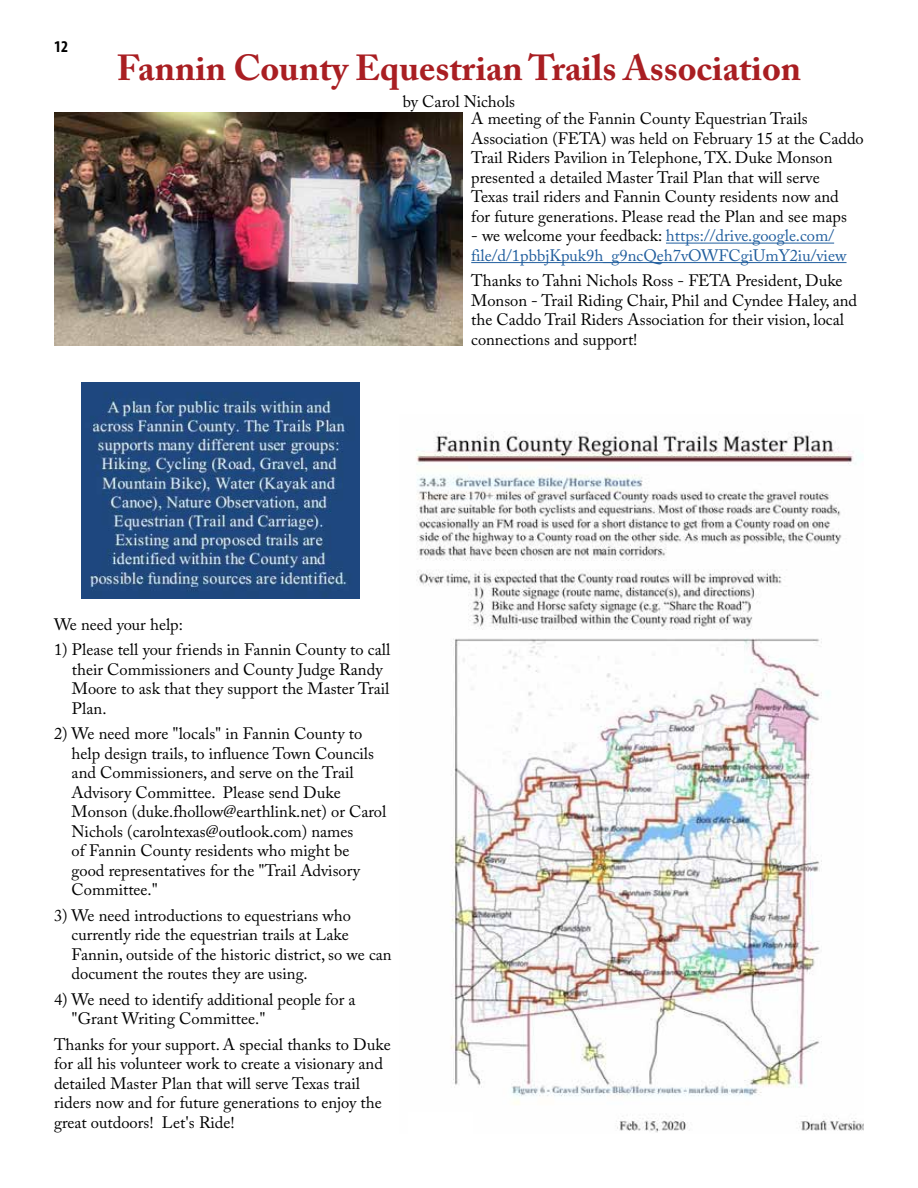
<style>
.page{position:relative;width:918px;height:1188px;background:#fff}
.page>*{position:absolute;margin:0;border:0;box-sizing:border-box;transform-origin:0 0}
.t1{font:700 36px "Adobe Caslon Pro";color:#a91e22}
.t2{font:16.5px/19.5px "Adobe Caslon Pro";color:#000}
.t3{font:16.5px/19.5px "Adobe Caslon Pro";color:#215e9e}
.t4{font:700 condensed 16.5px "Myriad Pro";color:#000}
.s1{color:#000}
</style>
<div class="page">
<hr style="left:666px;top:243px;width:168px;height:1px;background:#215e9e">
<hr style="left:471px;top:262px;width:376px;height:1px;background:#215e9e">
<img style="left:54px;top:112px;width:408px;height:234px">
<img style="left:81px;top:382px;width:279px;height:216px">
<img style="left:416px;top:431px;width:448px;height:702px">
<div style="left:408px;top:1112px;width:64px;height:28px;background:#fff"></div>
<p class="t4" style="left:54px;top:36px;width:16px">12</p>
<h1 class="t1" style="left:117px;top:47px;width:686px">Fannin County Equestrian Trails Association</h1>
<p class="t2" style="left:471px;top:93px;width:338px;line-height:17px;text-indent:-68px">by Carol Nichols<br>A meeting of the Fannin County Equestrian Trails</p>
<p class="t2" style="left:471px;top:129px;width:394px">Association (FETA) was held on February 15 at the Caddo Trail Riders Pavilion in Telephone, TX. Duke Monson presented a detailed Master Trail Plan that will serve<br>Texas trail riders and Fannin County residents now and<br>for future generations. Please read the Plan and see maps</p>
<p class="t3" style="left:471px;top:226px;width:377px"><span class="s1">- we welcome your feedback:</span> https://drive.google.com/ file/d/1pbbjKpuk9h_g9ncQeh7vOWFCgiUmY2iu/view</p>
<p class="t2" style="left:471px;top:271px;width:388px">Thanks to Tahni Nichols Ross - FETA President, Duke Monson - Trail Riding Chair, Phil and Cyndee Haley, and the Caddo Trail Riders Association for their vision, local connections and support!</p>
<p class="t2" style="left:54px;top:615px;width:130px">We need your help:</p>
<p class="t2" style="left:72px;top:640px;width:320px;text-indent:-18px">1) Please tell your friends in Fannin County to call their Commissioners and County Judge Randy Moore to ask that they support the Master Trail Plan.</p>
<p class="t2" style="left:72px;top:724px;width:316px;text-indent:-18px">2) We need more "locals" in Fannin County to help design trails, to influence Town Councils and Commissioners, and serve on the Trail Advisory Committee. Please send Duke Monson (duke.fhollow@earthlink.net) or Carol Nichols (carolntexas@outlook.com) names<br>of Fannin County residents who might be good representatives for the "Trail Advisory Committee."</p>
<p class="t2" style="left:72px;top:906px;width:322px;text-indent:-18px">3) We need introductions to equestrians who currently ride the equestrian trails at Lake Fannin, outside of the historic district, so we can document the routes they are using.</p>
<p class="t2" style="left:72px;top:990px;width:285px;text-indent:-18px">4) We need to identify additional people for a "Grant Writing Committee."</p>
<p class="t2" style="left:54px;top:1035px;width:338px">Thanks for your support. A special thanks to Duke for all his volunteer work to create a visionary and detailed Master Plan that will serve Texas trail riders now and for future generations to enjoy the great outdoors! Let's Ride!</p>
</div>
